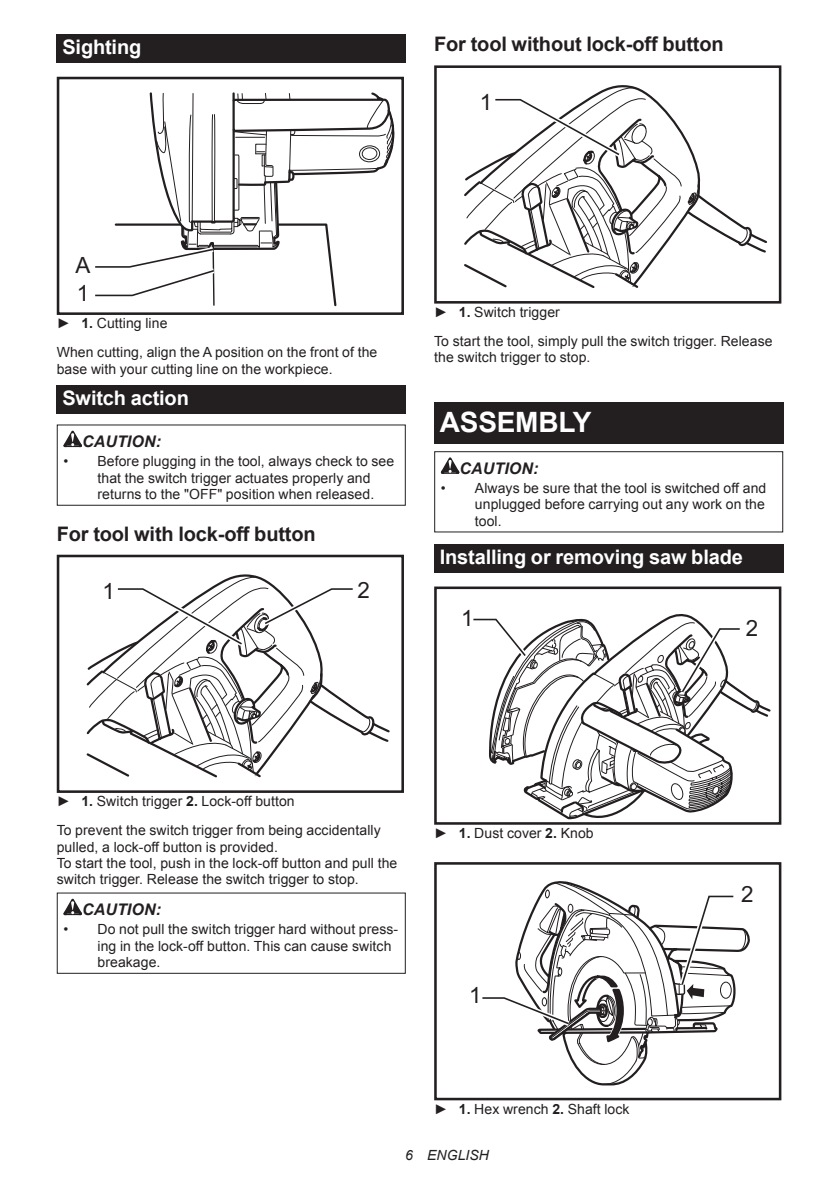
<style>
.page{position:relative;width:840px;height:1191px;background:#fff}
.page>*{position:absolute;margin:0;border:0;box-sizing:border-box;transform-origin:0 0}
.t1{font:700 28px "Arial";letter-spacing:-.01em;color:#fff}
.t2{font:22.4px/28.2px "Arial";color:#231f20}
.t3{font:700 20px "Arial";letter-spacing:-.01em;color:#231f20}
.t4{font:700 20px "Arial";letter-spacing:-.01em;color:#fff}
.t5{font:italic 700 16px "Arial";letter-spacing:.005em;color:#231f20}
.t6{font:14px/16.4px "Arial";letter-spacing:.005em;color:#231f20}
.t7{font:italic 14px "Arial";letter-spacing:.005em;color:#231f20}
.s1{font-weight:700}
</style>
<div class="page">
<div style="left:57px;top:34px;width:348px;height:29px;background:#231f20"></div>
<div style="left:57px;top:77px;width:347px;height:238px;border:3px solid #231f20"></div>
<svg style="left:95px;top:92px;width:300px;height:215px"></svg>
<div style="left:57px;top:385px;width:348px;height:28px;background:#231f20"></div>
<svg style="left:63px;top:431px;width:19px;height:16px"></svg>
<div style="left:57px;top:424px;width:348px;height:82px;border:1px solid #231f20"></div>
<div style="left:57px;top:555px;width:347px;height:238px;border:3px solid #231f20"></div>
<svg style="left:86px;top:576px;width:290px;height:202px"></svg>
<svg style="left:63px;top:898px;width:19px;height:17px"></svg>
<div style="left:434px;top:65px;width:347px;height:238px;border:3px solid #231f20"></div>
<svg style="left:464px;top:87px;width:289px;height:201px"></svg>
<div style="left:434px;top:402px;width:348px;height:41px;background:#231f20"></div>
<svg style="left:440px;top:457px;width:19px;height:17px"></svg>
<div style="left:434px;top:451px;width:348px;height:81px;border:1px solid #231f20"></div>
<div style="left:434px;top:544px;width:348px;height:28px;background:#231f20"></div>
<div style="left:434px;top:586px;width:347px;height:238px;border:3px solid #231f20"></div>
<svg style="left:468px;top:614px;width:303px;height:210px"></svg>
<div style="left:434px;top:862px;width:347px;height:238px;border:3px solid #231f20"></div>
<svg style="left:482px;top:881px;width:268px;height:205px"></svg>
<h3 class="t4" style="left:62px;top:34px;width:80px">Sighting</h3>
<h3 class="t3" style="left:434px;top:31px;width:291px">For tool without lock-off button</h3>
<h2 class="t2" style="left:479px;top:88px;width:14px">1</h2>
<h2 class="t2" style="left:76px;top:251px;width:16px">A<br>1</h2>
<p class="t6" style="left:57px;top:309px;width:322px;line-height:28.8px">► <span class="s1">1.</span> Cutting line<br>When cutting, align the A position on the front of the</p>
<p class="t6" style="left:57px;top:361px;width:277px">base with your cutting line on the workpiece.</p>
<h3 class="t4" style="left:62px;top:385px;width:128px">Switch action</h3>
<p class="t5" style="left:82px;top:431px;width:80px">CAUTION:</p>
<p class="t6" style="left:97px;top:453px;width:298px;text-indent:-34px">• Before plugging in the tool, always check to see that the switch trigger actuates properly and returns to the "OFF" position when released.</p>
<h3 class="t3" style="left:57px;top:520px;width:260px">For tool with lock-off button</h3>
<h2 class="t2" style="left:102px;top:578px;width:14px">1</h2>
<h2 class="t2" style="left:357px;top:576px;width:14px">2</h2>
<p class="t6" style="left:434px;top:298px;width:340px;line-height:28.8px">► <span class="s1">1.</span> Switch trigger<br>To start the tool, simply pull the switch trigger. Release</p>
<p class="t6" style="left:434px;top:349px;width:158px">the switch trigger to stop.</p>
<h1 class="t1" style="left:439px;top:403px;width:153px">ASSEMBLY</h1>
<p class="t5" style="left:459px;top:457px;width:80px">CAUTION:</p>
<p class="t6" style="left:474px;top:480px;width:293px;text-align:justify;text-indent:-34px">• Always be sure that the tool is switched off and unplugged before carrying out any work on the tool.</p>
<h3 class="t4" style="left:439px;top:543px;width:304px">Installing or removing saw blade</h3>
<h2 class="t2" style="left:460px;top:604px;width:14px">1</h2>
<h2 class="t2" style="left:745px;top:614px;width:14px">2</h2>
<p class="t6" style="left:57px;top:787px;width:325px;line-height:28.8px">► <span class="s1">1.</span> Switch trigger <span class="s1">2.</span> Lock-off button<br>To prevent the switch trigger from being accidentally</p>
<p class="t6" style="left:57px;top:838px;width:342px">pulled, a lock-off button is provided.<br>To start the tool, push in the lock-off button and pull the switch trigger. Release the switch trigger to stop.</p>
<p class="t5" style="left:82px;top:899px;width:80px">CAUTION:</p>
<p class="t6" style="left:97px;top:921px;width:302px;text-indent:-34px">• Do not pull the switch trigger hard without press&shy;ing in the lock-off button. This can cause switch breakage.</p>
<p class="t6" style="left:434px;top:825px;width:161px">► <span class="s1">1.</span> Dust cover <span class="s1">2.</span> Knob</p>
<h2 class="t2" style="left:469px;top:981px;width:14px">1</h2>
<p class="t6" style="left:434px;top:1100px;width:197px">► <span class="s1">1.</span> Hex wrench <span class="s1">2.</span> Shaft lock</p>
<p class="t7" style="left:405px;top:1146px;width:85px">6 ENGLISH</p>
<h2 class="t2" style="left:740px;top:880px;width:14px">2</h2>
</div>
